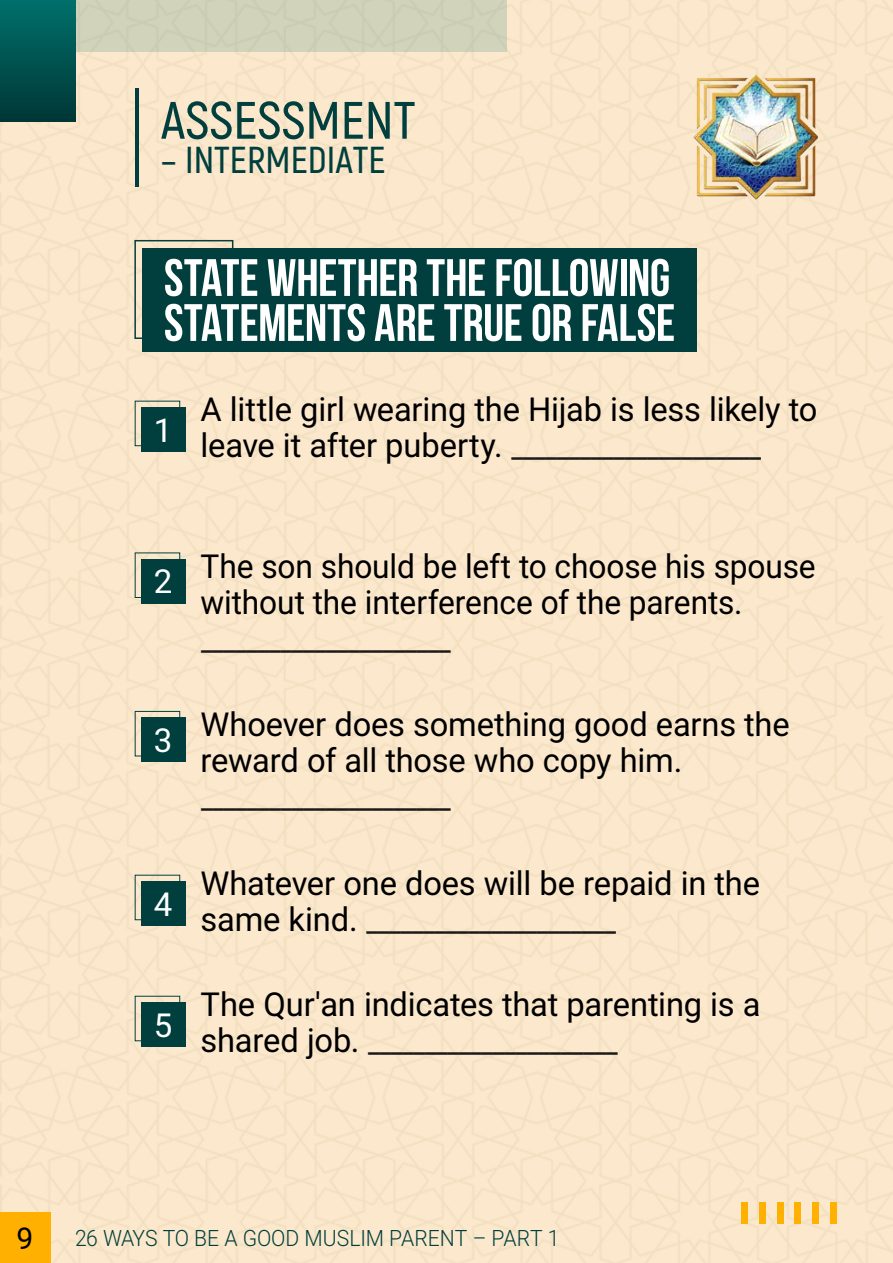
<style>
.page{position:relative;width:893px;height:1263px;background:#fce8cc}
.page>*{position:absolute;margin:0;border:0;box-sizing:border-box;transform-origin:0 0}
.t1{font:700 52.5px/45px "Bebas Neue";letter-spacing:-.005em;color:#fff}
.t2{font:600 52.5px "Akrobat";color:#003f3d}
.t3{font:600 37.5px "Akrobat";color:#003f3d}
.t4{font:33px/36px "Roboto";letter-spacing:-.005em;color:#000}
.t5{font:600 33px "Akrobat";color:#191919}
.t6{font:33px/36px "Roboto";letter-spacing:-.005em;color:#000;scale:.96 1}
.t7{font:33px "Roboto";color:#fff}
.t8{font:30px "Roboto";color:#000}
.t9{font:300 22.5px "Roboto";letter-spacing:-.005em;color:#003f3d;scale:.94 1}
.s1{font-family:"Roboto";font-weight:400;color:#000}
</style>
<div class="page">
<div style="left:0;top:0;width:506px;height:51px;background:#d1d3bb"></div>
<div style="left:0;top:0;width:75px;height:121px;background:linear-gradient(to bottom,#00706c,#003735)"></div>
<img style="left:694px;top:75px;width:124px;height:124px">
<div style="left:0;top:1213px;width:50px;height:50px;background:#ffb000"></div>
<div style="left:741px;top:1202px;width:6px;height:21px;background:#ffb000"></div>
<div style="left:759px;top:1202px;width:6px;height:21px;background:#ffb000"></div>
<div style="left:777px;top:1202px;width:6px;height:21px;background:#ffb000"></div>
<div style="left:795px;top:1202px;width:6px;height:21px;background:#ffb000"></div>
<div style="left:813px;top:1202px;width:6px;height:21px;background:#ffb000"></div>
<div style="left:831px;top:1202px;width:6px;height:21px;background:#ffb000"></div>
<div style="left:134px;top:240px;width:99px;height:99px;border:2px solid #003f3d"></div>
<div style="left:143px;top:248px;width:554px;height:104px;background:#003f3d"></div>
<div style="left:141px;top:407px;width:45px;height:44px;background:#003f3d"></div>
<div style="left:141px;top:559px;width:45px;height:44px;background:#003f3d"></div>
<div style="left:135px;top:711px;width:45px;height:45px;border:1px solid #003f3d"></div>
<div style="left:141px;top:717px;width:45px;height:45px;background:#003f3d"></div>
<div style="left:141px;top:881px;width:45px;height:44px;background:#003f3d"></div>
<div style="left:141px;top:1002px;width:45px;height:44px;background:#003f3d"></div>
<hr style="left:135px;top:88px;width:4px;height:98px;background:#003f3d">
<h1 class="t2" style="left:161px;top:88px;width:256px">ASSESSMENT</h1>
<p class="t3" style="left:161px;top:137px;width:227px">– INTERMEDIATE</p>
<h1 class="t1" style="left:164px;top:255px;width:513px">STATE WHETHER THE FOLLOWING<br>STATEMENTS ARE TRUE OR FALSE</h1>
<p class="t7" style="left:154px;top:407px;width:20px">1</p>
<p class="t4" style="left:201px;top:390px;width:618px">A little girl wearing the Hijab is less likely to</p>
<p class="t5" style="left:201px;top:425px;width:563px"><span class="s1">leave it after puberty.</span> ______________________</p>
<p class="t7" style="left:154px;top:558px;width:20px">2</p>
<p class="t7" style="left:154px;top:717px;width:20px">3</p>
<p class="t7" style="left:154px;top:881px;width:20px">4</p>
<p class="t7" style="left:154px;top:1002px;width:20px">5</p>
<p class="t6" style="left:201px;top:547px;width:642px">The son should be left to choose his spouse without the interference of the parents.</p>
<p class="t5" style="left:201px;top:618px;width:253px">______________________</p>
<p class="t4" style="left:201px;top:705px;width:591px">Whoever does something good earns the reward of all those who copy him.</p>
<p class="t5" style="left:201px;top:776px;width:253px">______________________</p>
<p class="t4" style="left:201px;top:864px;width:561px">Whatever one does will be repaid in the</p>
<p class="t5" style="left:201px;top:899px;width:418px"><span class="s1">same kind.</span> ______________________</p>
<p class="t4" style="left:201px;top:985px;width:561px">The Qur'an indicates that parenting is a</p>
<p class="t5" style="left:201px;top:1020px;width:419px"><span class="s1">shared job.</span> ______________________</p>
<p class="t8" style="left:17px;top:1217px;width:18px">9</p>
<p class="t9" style="left:75px;top:1222px;width:517px">26 WAYS TO BE A GOOD MUSLIM PARENT – PART 1</p>
</div>
